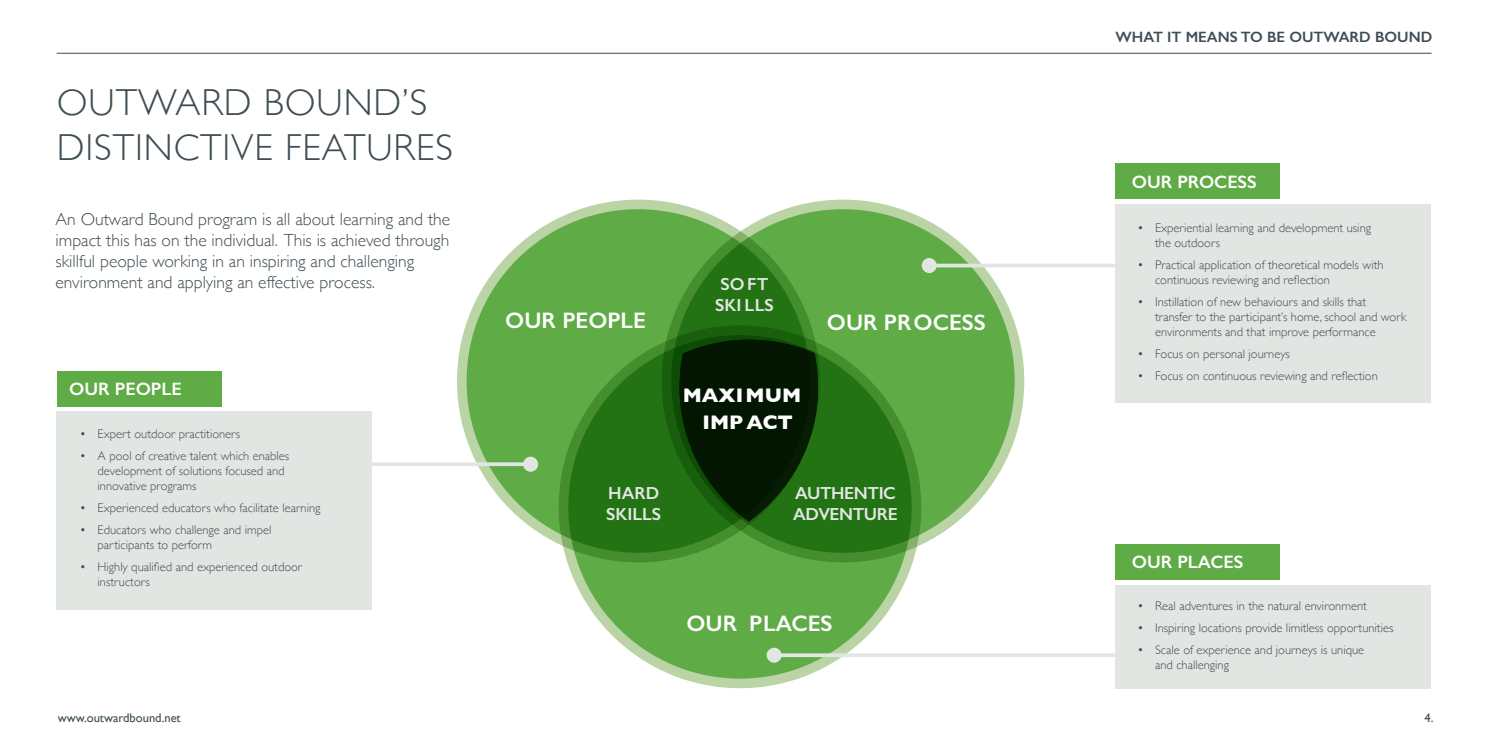
<style>
.page{position:relative;width:1489px;height:745px;background:#fff}
.page>*{position:absolute;margin:0;border:0;box-sizing:border-box;transform-origin:0 0}
.t1{font:300 37.5px/45px "Gill Sans";letter-spacing:.025em;color:#3f4d54}
.t2{font:600 22.5px "Gill Sans";color:#fff}
.t3{font:700 20px "Gill Sans";color:#fff}
.t4{font:600 18px "Gill Sans";color:#fff}
.t5{font:300 17.5px/21px "Gill Sans";color:#3f4d54}
.t6{font:600 17.5px/21px "Gill Sans";color:#e2e6e3}
.t7{font:600 17.5px/21px "Gill Sans";letter-spacing:-.025em;color:#e2e6e3}
.t8{font:600 15px "Gill Sans";color:#3f4d54}
.t9{font:300 12.5px/15px "Gill Sans";color:#3f4d54}
.t10{font:12.5px "Gill Sans";color:#3f4d54}
</style>
<div class="page">
<div style="left:563px;top:330px;width:353px;height:353px;background:#5fab46;border-radius:50%"></div>
<svg style="left:462px;top:204px;width:352px;height:353px;background:#509b3a"></svg>
<div style="left:457px;top:199px;width:362px;height:363px;border:10px solid #bad4a6;border-radius:50%"></div>
<svg style="left:666px;top:204px;width:353px;height:353px;background:#4b9636"></svg>
<div style="left:661px;top:199px;width:363px;height:363px;border:10px solid #bad4a6;border-radius:50%"></div>
<div style="left:1115px;top:584px;width:315px;height:103px;background:#e2e6e3"></div>
<div style="left:1115px;top:204px;width:315px;height:198px;background:#e2e6e3"></div>
<div style="left:57px;top:411px;width:315px;height:198px;background:#e2e6e3"></div>
<svg style="left:679px;top:339px;width:139px;height:182px;background:#092a04"></svg>
<svg style="left:936px;top:263px;width:179px;height:4px"></svg>
<div style="left:921px;top:258px;width:15px;height:15px;background:#e2e6e3;border-radius:50%"></div>
<hr style="left:774px;top:653px;width:363px;height:3px;background:#e2e6e3">
<div style="left:766px;top:647px;width:15px;height:15px;background:#e2e6e3;border-radius:50%"></div>
<hr style="left:337px;top:462px;width:193px;height:4px;background:#e2e6e3">
<div style="left:523px;top:456px;width:15px;height:15px;background:#e2e6e3;border-radius:50%"></div>
<div style="left:1115px;top:543px;width:165px;height:36px;background:#5fab46"></div>
<div style="left:1115px;top:163px;width:165px;height:36px;background:#5fab46"></div>
<div style="left:57px;top:370px;width:165px;height:36px;background:#5fab46"></div>
<hr style="left:57px;top:53px;width:1374px;height:1px;background:#3f4d54">
<h1 class="t1" style="left:57px;top:78px;width:398px">OUTWARD BOUND’S<br>DISTINCTIVE FEATURES</h1>
<h3 class="t5" style="left:56px;top:208px;width:396px">An Outward Bound program is all about learning and the impact this has on the individual. This is achieved through skillful people working in an inspiring and challenging environment and applying an effective process.</h3>
<h3 class="t4" style="left:69px;top:378px;width:114px">OUR PEOPLE</h3>
<p class="t9" style="left:80px;top:425px;width:162px">• Expert outdoor practitioners</p>
<p class="t9" style="left:98px;top:447px;width:193px;text-indent:-18px">• A pool of creative talent which enables development of solutions focused and innovative programs</p>
<p class="t9" style="left:80px;top:499px;width:242px">• Experienced educators who facilitate learning</p>
<p class="t9" style="left:98px;top:521px;width:175px;text-indent:-18px">• Educators who challenge and impel participants to perform</p>
<p class="t9" style="left:98px;top:559px;width:206px;text-indent:-18px">• Highly qualified and experienced outdoor instructors</p>
<p class="t10" style="left:58px;top:709px;width:124px">www.outwardbound.net</p>
<h3 class="t6" style="left:715px;top:273px;width:60px;text-align:center">SO FT<br>SKI LLS</h3>
<h2 class="t2" style="left:505px;top:307px;width:142px">OUR PEOPLE</h2>
<h2 class="t2" style="left:826px;top:309px;width:160px">OUR PROCESS</h2>
<h3 class="t3" style="left:682px;top:378px;width:120px">MAXIMUM</h3>
<h3 class="t6" style="left:606px;top:482px;width:56px">HARD<br>SKILLS</h3>
<h3 class="t3" style="left:702px;top:406px;width:92px">IMP ACT</h3>
<h3 class="t7" style="left:793px;top:482px;width:106px">AUTHENTIC<br>ADVENTURE</h3>
<h2 class="t2" style="left:686px;top:609px;width:147px">OUR PLACES</h2>
<p class="t8" style="left:1115px;top:28px;width:318px">WHAT IT MEANS TO BE OUTWARD BOUND</p>
<h3 class="t4" style="left:1131px;top:171px;width:127px">OUR PROCESS</h3>
<p class="t9" style="left:1154px;top:219px;width:217px;text-indent:-18px">• Experiential learning and development using the outdoors</p>
<p class="t9" style="left:1154px;top:256px;width:230px;text-indent:-18px">• Practical application of theoretical models with continuous reviewing and reflection</p>
<p class="t9" style="left:1154px;top:294px;width:253px;text-indent:-18px">• Instillation of new behaviours and skills that transfer to the participant’s home, school and work environments and that improve performance</p>
<p class="t9" style="left:1137px;top:346px;width:154px">• Focus on personal journeys</p>
<p class="t9" style="left:1137px;top:368px;width:242px">• Focus on continuous reviewing and reflection</p>
<h3 class="t4" style="left:1131px;top:551px;width:113px">OUR PLACES</h3>
<p class="t9" style="left:1137px;top:597px;width:231px">• Real adventures in the natural environment</p>
<p class="t9" style="left:1137px;top:619px;width:258px">• Inspiring locations provide limitless opportunities</p>
<p class="t9" style="left:1154px;top:641px;width:211px;text-indent:-18px">• Scale of experience and journeys is unique and challenging</p>
<p class="t10" style="left:1424px;top:709px;width:10px">4.</p>
</div>
